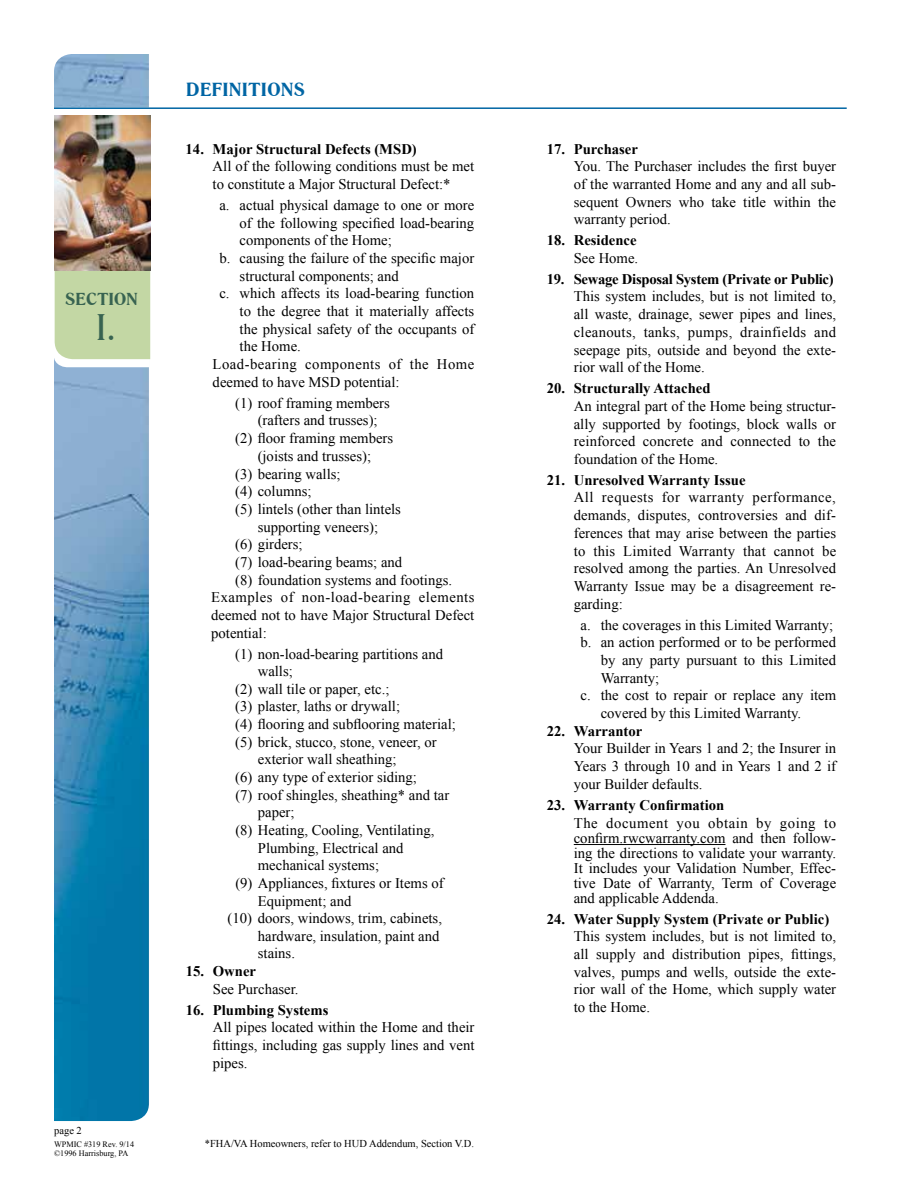
<style>
.page{position:relative;width:918px;height:1188px;background:#fff}
.page>*{position:absolute;margin:0;border:0;box-sizing:border-box;transform-origin:0 0}
.t1{font:36px "Romana BT";color:#386351}
.t2{font:700 18px "Romana BT";letter-spacing:.025em;color:#0065a4}
.t3{font:700 16.5px "Romana BT";letter-spacing:.01em;color:#386351}
.t4{font:14.7px/17.7px "Times New Roman";color:#000;text-align:justify}
.t5{font:700 14.7px "Times New Roman";color:#000}
.t6{font:700 14.7px "Times New Roman";letter-spacing:-.02em;color:#000}
.t7{font:14.7px "Times New Roman";letter-spacing:.035em;color:#000}
.t8{font:14.7px "Times New Roman";letter-spacing:.03em;color:#000}
.t9{font:10.5px "Times New Roman";color:#000}
.t10{font:8.25px/9px "Times New Roman";color:#000}
</style>
<div class="page">
<img style="left:54px;top:54px;width:95px;height:1067px">
<svg style="left:54px;top:109px;width:96px;height:258px"></svg>
<hr style="left:54px;top:107px;width:793px;height:2px;background:#0065a4">
<hr style="left:574px;top:844px;width:151px;height:1px;background:#000">
<img style="left:55px;top:116px;width:95px;height:155px">
<p class="t3" style="left:65px;top:289px;width:74px">SECTION</p>
<h1 class="t1" style="left:96px;top:305px;width:21px">I.</h1>
<p class="t9" style="left:54px;top:1123px;width:29px">page 2</p>
<p class="t10" style="left:54px;top:1140px;width:82px">WPMIC #319 Rev. 9/14 ©1996 Harrisburg, PA</p>
<p class="t2" style="left:186px;top:79px;width:120px">DEFINITIONS</p>
<p class="t5" style="left:186px;top:138px;width:233px">14. Major Structural Defects (MSD)</p>
<p class="t4" style="left:213px;top:157px;width:263px">All of the following conditions must be met to constitute a Major Structural Defect:*</p>
<p class="t4" style="left:219px;top:196px;width:256px">a. actual physical damage to one or more</p>
<p class="t4" style="left:240px;top:214px;width:236px">of the following specified load-bearing</p>
<p class="t4" style="left:240px;top:231px;width:154px">components of the Home;</p>
<p class="t4" style="left:219px;top:249px;width:256px">b. causing the failure of the specific major</p>
<p class="t4" style="left:240px;top:267px;width:161px">structural components; and</p>
<p class="t4" style="left:219px;top:284px;width:256px">c. which affects its load-bearing function</p>
<p class="t4" style="left:240px;top:302px;width:236px">to the degree that it materially affects</p>
<p class="t4" style="left:240px;top:320px;width:236px">the physical safety of the occupants of</p>
<p class="t4" style="left:240px;top:337px;width:63px">the Home.</p>
<p class="t8" style="left:213px;top:354px;width:263px">Load-bearing components of the Home</p>
<p class="t4" style="left:213px;top:373px;width:188px">deemed to have MSD potential:</p>
<p class="t4" style="left:235px;top:394px;width:156px">(1) roof framing members</p>
<p class="t4" style="left:258px;top:411px;width:122px">(rafters and trusses);</p>
<p class="t4" style="left:235px;top:429px;width:160px">(2) floor framing members</p>
<p class="t4" style="left:258px;top:447px;width:115px">(joists and trusses);</p>
<p class="t4" style="left:235px;top:465px;width:107px">(3) bearing walls;</p>
<p class="t4" style="left:235px;top:482px;width:78px">(4) columns;</p>
<p class="t4" style="left:235px;top:500px;width:167px">(5) lintels (other than lintels</p>
<p class="t4" style="left:258px;top:518px;width:122px">supporting veneers);</p>
<p class="t4" style="left:235px;top:535px;width:69px">(6) girders;</p>
<p class="t4" style="left:235px;top:553px;width:169px">(7) load-bearing beams; and</p>
<p class="t4" style="left:235px;top:571px;width:218px">(8) foundation systems and footings.</p>
<p class="t7" style="left:211px;top:588px;width:265px">Examples of non-load-bearing elements</p>
<p class="t4" style="left:211px;top:606px;width:265px">deemed not to have Major Structural Defect</p>
<p class="t4" style="left:211px;top:624px;width:57px">potential:</p>
<p class="t4" style="left:235px;top:645px;width:209px">(1) non-load-bearing partitions and</p>
<p class="t4" style="left:258px;top:662px;width:37px">walls;</p>
<p class="t4" style="left:235px;top:680px;width:156px">(2) wall tile or paper, etc.;</p>
<p class="t4" style="left:235px;top:697px;width:166px">(3) plaster, laths or drywall;</p>
<p class="t4" style="left:235px;top:715px;width:222px">(4) flooring and subflooring material;</p>
<p class="t4" style="left:235px;top:733px;width:203px">(5) brick, stucco, stone, veneer, or</p>
<p class="t4" style="left:258px;top:750px;width:140px">exterior wall sheathing;</p>
<p class="t4" style="left:235px;top:768px;width:183px">(6) any type of exterior siding;</p>
<p class="t4" style="left:235px;top:786px;width:215px">(7) roof shingles, sheathing* and tar</p>
<p class="t4" style="left:258px;top:803px;width:38px">paper;</p>
<p class="t4" style="left:235px;top:821px;width:201px">(8) Heating, Cooling, Ventilating,</p>
<p class="t4" style="left:258px;top:839px;width:147px">Plumbing, Electrical and</p>
<p class="t4" style="left:258px;top:856px;width:123px">mechanical systems;</p>
<p class="t4" style="left:235px;top:874px;width:210px">(9) Appliances, fixtures or Items of</p>
<p class="t4" style="left:258px;top:892px;width:95px">Equipment; and</p>
<p class="t4" style="left:228px;top:909px;width:216px">(10) doors, windows, trim, cabinets,</p>
<p class="t4" style="left:258px;top:927px;width:183px">hardware, insulation, paint and</p>
<p class="t4" style="left:258px;top:944px;width:39px">stains.</p>
<p class="t5" style="left:186px;top:961px;width:72px">15. Owner</p>
<p class="t4" style="left:213px;top:980px;width:87px">See Purchaser.</p>
<p class="t5" style="left:186px;top:1000px;width:144px">16. Plumbing Systems</p>
<p class="t4" style="left:213px;top:1018px;width:263px">All pipes located within the Home and their fittings, including gas supply lines and vent pipes.</p>
<p class="t9" style="left:205px;top:1137px;width:271px">*FHA/VA Homeowners, refer to HUD Addendum, Section V.D.</p>
<p class="t5" style="left:547px;top:138px;width:93px">17. Purchaser</p>
<p class="t4" style="left:574px;top:157px;width:264px">You. The Purchaser includes the first buyer of the warranted Home and any and all sub&shy;sequent Owners who take title within the warranty period.</p>
<p class="t5" style="left:547px;top:230px;width:91px">18. Residence</p>
<p class="t4" style="left:574px;top:249px;width:66px">See Home.</p>
<p class="t6" style="left:547px;top:269px;width:289px">19. Sewage Disposal System (Private or Public)</p>
<p class="t4" style="left:574px;top:287px;width:264px">This system includes, but is not limited to, all waste, drainage, sewer pipes and lines, cleanouts, tanks, pumps, drainfields and seepage pits, outside and beyond the exte&shy;rior wall of the Home.</p>
<p class="t5" style="left:547px;top:378px;width:165px">20. Structurally Attached</p>
<p class="t4" style="left:574px;top:397px;width:264px">An integral part of the Home being structur&shy;ally supported by footings, block walls or reinforced concrete and connected to the foundation of the Home.</p>
<p class="t5" style="left:547px;top:470px;width:200px">21. Unresolved Warranty Issue</p>
<p class="t4" style="left:574px;top:488px;width:264px">All requests for warranty performance, demands, disputes, controversies and dif&shy;ferences that may arise between the parties to this Limited Warranty that cannot be resolved among the parties. An Unresolved Warranty Issue may be a disagreement re&shy;garding:</p>
<p class="t4" style="left:581px;top:616px;width:254px">a. the coverages in this Limited Warranty;</p>
<p class="t4" style="left:581px;top:633px;width:257px">b. an action performed or to be performed</p>
<p class="t4" style="left:601px;top:651px;width:237px">by any party pursuant to this Limited</p>
<p class="t4" style="left:601px;top:669px;width:60px">Warranty;</p>
<p class="t4" style="left:581px;top:686px;width:257px">c. the cost to repair or replace any item</p>
<p class="t4" style="left:601px;top:704px;width:202px">covered by this Limited Warranty.</p>
<p class="t5" style="left:547px;top:721px;width:97px">22. Warrantor</p>
<p class="t4" style="left:574px;top:739px;width:264px">Your Builder in Years 1 and 2; the Insurer in Years 3 through 10 and in Years 1 and 2 if your Builder defaults.</p>
<p class="t5" style="left:547px;top:795px;width:179px">23. Warranty Confirmation</p>
<p class="t4" style="left:574px;top:815px;width:264px;line-height:15px">The document you obtain by going to confirm.rwcwarranty.com and then follow&shy;ing the directions to validate your warranty.<br>It includes your Validation Number, Effec&shy;tive Date of Warranty, Term of Coverage and applicable Addenda.</p>
<p class="t5" style="left:547px;top:909px;width:284px">24. Water Supply System (Private or Public)</p>
<p class="t4" style="left:574px;top:927px;width:264px">This system includes, but is not limited to, all supply and distribution pipes, fittings, valves, pumps and wells, outside the exte&shy;rior wall of the Home, which supply water to the Home.</p>
</div>
